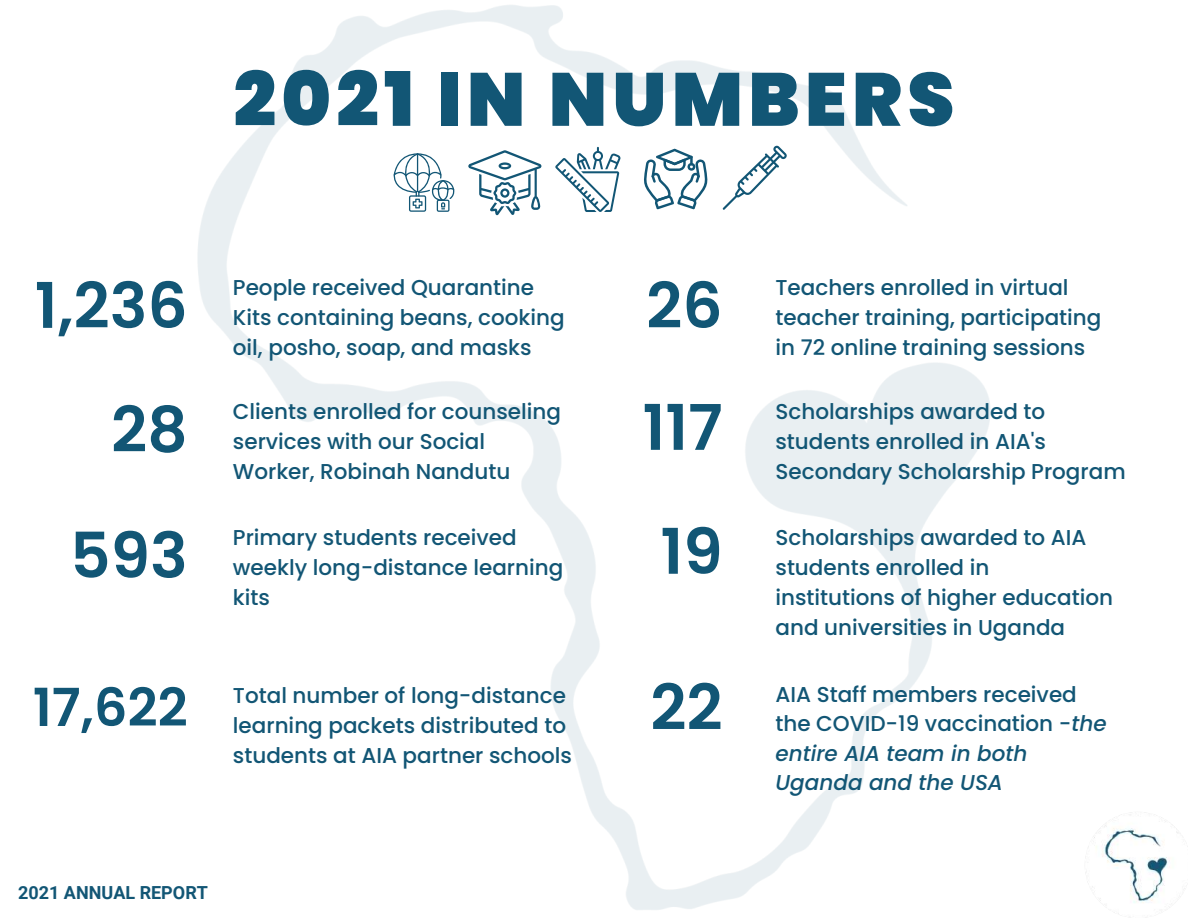
<style>
.page{position:relative;width:1188px;height:918px;background:#fff}
.page>*{position:absolute;margin:0;border:0;box-sizing:border-box;transform-origin:0 0}
.t1{font:900 75px "Poppins";letter-spacing:.07em;color:#125675}
.t2{font:600 63px "Poppins";color:#125675}
.t3{font:600 52.5px "Poppins";color:#125675}
.t4{font:500 21.45px/30px "Poppins";color:#125675}
.t5{font:700 18px "Roboto";color:#125675}
.s1{font-style:italic}
</style>
<div class="page">
<img style="left:197px;top:5px;width:794px;height:905px">
<svg style="left:723px;top:145px;width:64px;height:65px"></svg>
<svg style="left:643px;top:149px;width:66px;height:60px"></svg>
<svg style="left:468px;top:150px;width:73px;height:65px"></svg>
<svg style="left:393px;top:153px;width:62px;height:59px"></svg>
<img style="left:1085px;top:812px;width:103px;height:102px">
<svg style="left:555px;top:147px;width:66px;height:65px"></svg>
<h1 class="t1" style="left:234px;top:56px;width:722px">2021 IN NUMBERS</h1>
<p class="t4" style="left:233px;top:273px;width:333px">People received Quarantine<br>Kits containing beans, cooking oil, posho, soap, and masks</p>
<h2 class="t2" style="left:35px;top:269px;width:155px">1,236</h2>
<h2 class="t2" style="left:646px;top:269px;width:78px">26</h2>
<p class="t4" style="left:776px;top:273px;width:327px">Teachers enrolled in virtual teacher training, participating in 72 online training sessions</p>
<p class="t4" style="left:233px;top:396px;width:330px">Clients enrolled for counseling services with our Social<br>Worker, Robinah Nandutu</p>
<h2 class="t2" style="left:111px;top:393px;width:78px">28</h2>
<h2 class="t2" style="left:643px;top:391px;width:82px">117</h2>
<p class="t4" style="left:776px;top:396px;width:352px">Scholarships awarded to students enrolled in AIA's<br>Secondary Scholarship Program</p>
<h2 class="t2" style="left:70px;top:519px;width:119px">593</h2>
<h2 class="t2" style="left:660px;top:515px;width:64px">19</h2>
<p class="t4" style="left:776px;top:522px;width:339px">Scholarships awarded to AIA students enrolled in institutions of higher education and universities in Uganda</p>
<p class="t4" style="left:233px;top:522px;width:332px">Primary students received weekly long-distance learning kits</p>
<h3 class="t3" style="left:33px;top:677px;width:156px">17,622</h3>
<h2 class="t2" style="left:650px;top:671px;width:74px">22</h2>
<p class="t4" style="left:233px;top:680px;width:341px">Total number of long-distance learning packets distributed to students at AIA partner schools</p>
<p class="t5" style="left:18px;top:880px;width:191px">2021 ANNUAL REPORT</p>
<p class="t4" style="left:776px;top:680px;width:333px;line-height:29.2px">AIA Staff members received the COVID-19 vaccination -<span class="s1">the entire AIA team in both<br>Uganda and the USA</span></p>
</div>
